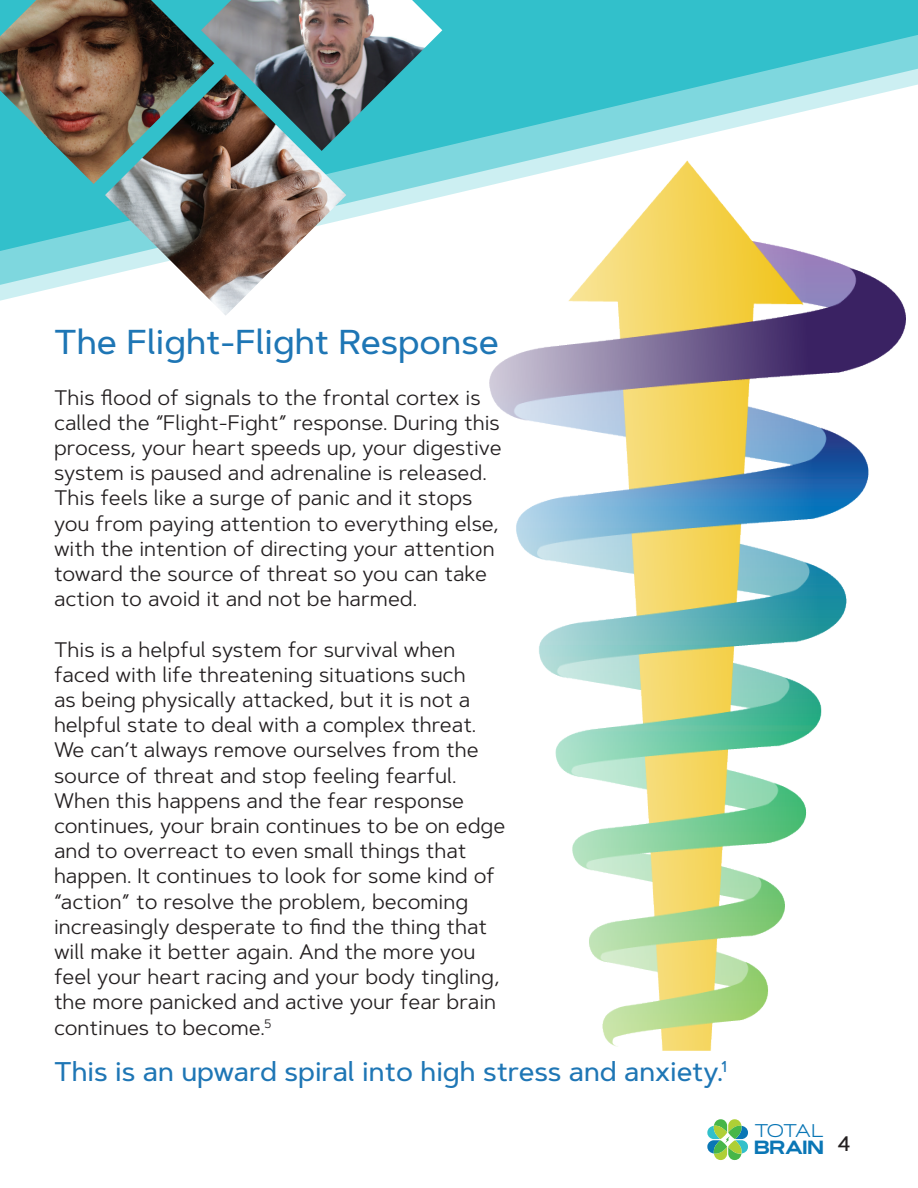
<style>
.page{position:relative;width:918px;height:1188px;background:#fff}
.page>*{position:absolute;margin:0;border:0;box-sizing:border-box;transform-origin:0 0}
.t1{font:500 34.5px "Artegra Sans";color:#1e76b5}
.t2{font:500 27px "Artegra Sans";color:#1e76b5}
.t3{font:21px/25.2px "Artegra Sans";color:#231f20}
.t4{font:500 21px "Artegra Sans";color:#231f20}
.t5{font:700 19.05px "Artegra Sans Extended";color:#0a76b5}
.t6{font:18.45px "Artegra Sans Extended";letter-spacing:-.075em;color:#0a76b5}
</style>
<div class="page">
<svg style="left:707px;top:1119px;width:41px;height:41px"></svg>
<div style="left:442px;top:0;width:476px;height:15px;background:#32c0cb"></div>
<svg style="left:0;top:15px;width:918px;height:286px"></svg>
<img style="left:0;top:0;width:201px;height:184px">
<img style="left:105px;top:74px;width:241px;height:241px">
<img style="left:201px;top:0;width:241px;height:151px">
<img style="left:489px;top:161px;width:417px;height:890px">
<p class="t1" style="left:54px;top:318px;width:446px">The Flight-Flight Response</p>
<p class="t3" style="left:54px;top:384px;width:449px">This flood of signals to the frontal cortex is called the “Flight-Fight” response. During this process, your heart speeds up, your digestive system is paused and adrenaline is released.<br>This feels like a surge of panic and it stops you from paying attention to everything else, with the intention of directing your attention toward the source of threat so you can take action to avoid it and not be harmed.</p>
<p class="t3" style="left:54px;top:636px;width:453px">This is a helpful system for survival when faced with life threatening situations such<br>as being physically attacked, but it is not a helpful state to deal with a complex threat.<br>We can’t always remove ourselves from the source of threat and stop feeling fearful.<br>When this happens and the fear response continues, your brain continues to be on edge and to overreact to even small things that happen. It continues to look for some kind of “action” to resolve the problem, becoming increasingly desperate to find the thing that will make it better again. And the more you feel your heart racing and your body tingling, the more panicked and active your fear brain continues to become.<sup>5</sup></p>
<p class="t2" style="left:54px;top:1052px;width:674px">This is an upward spiral into high stress and anxiety.<sup>1</sup></p>
<p class="t6" style="left:754px;top:1118px;width:71px">TOTAL</p>
<p class="t5" style="left:754px;top:1133px;width:71px">BRAIN</p>
<p class="t4" style="left:837px;top:1129px;width:15px">4</p>
</div>
